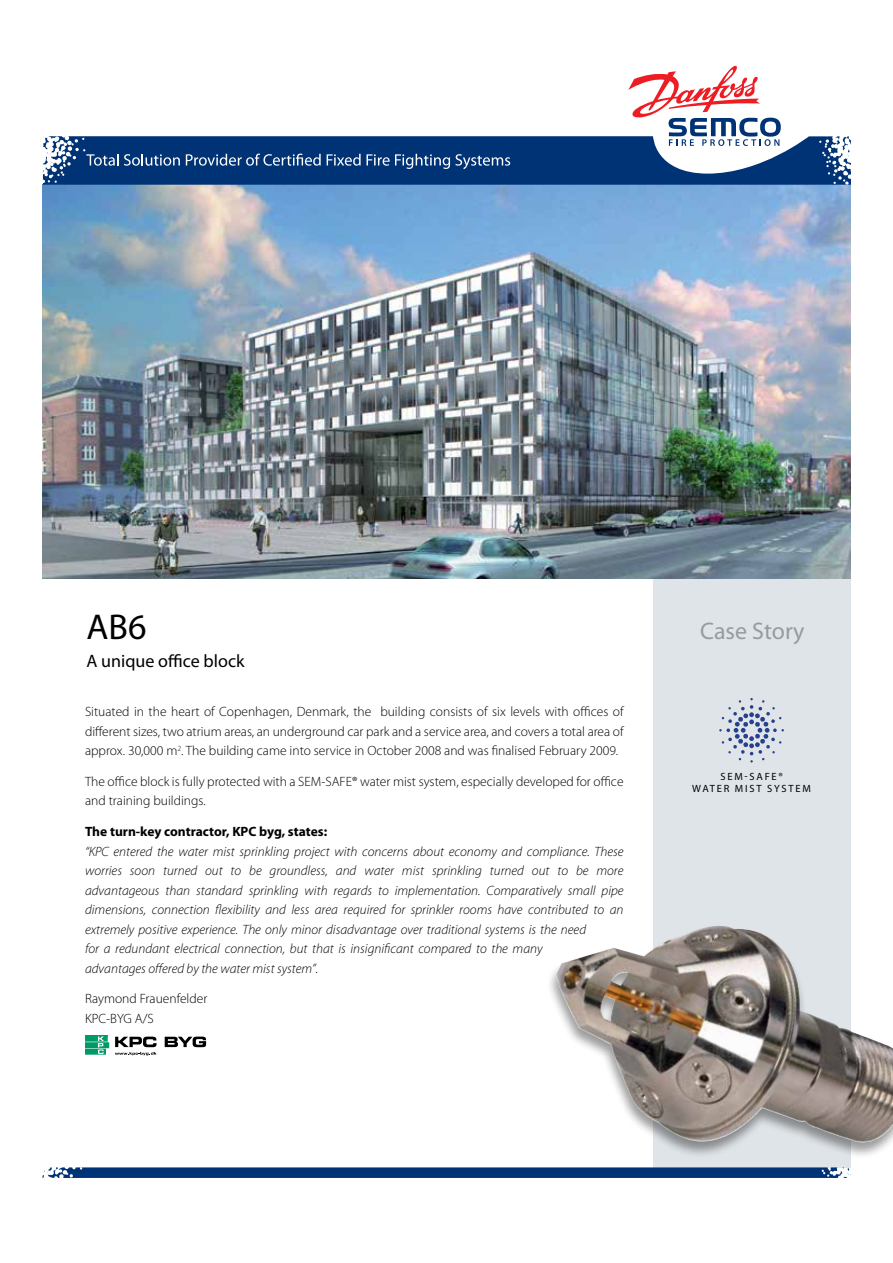
<style>
.page{position:relative;width:893px;height:1263px;background:#fff}
.page>*{position:absolute;margin:0;border:0;box-sizing:border-box;transform-origin:0 0}
.t1{font:36px "Myriad Pro";color:#000}
.t2{font:24px "Myriad Pro";color:#949ca1}
.t3{font:18px "Myriad Pro";color:#000}
.t4{font:italic 300 13.5px/19.5px "Myriad Pro";color:#000}
.t5{font:300 13.5px/19.5px "Myriad Pro";color:#000}
.t6{font:700 13.5px "Myriad Pro";color:#000}
.t7{font:10.5px/12px "Myriad Pro";letter-spacing:.17em;color:#000;text-align:center}
</style>
<div class="page">
<div style="left:653px;top:578px;width:198px;height:589px;background:#dfe4e8"></div>
<img style="left:43px;top:185px;width:808px;height:393px">
<svg style="left:165px;top:1036px;width:41px;height:11px"></svg>
<svg style="left:115px;top:1036px;width:42px;height:19px"></svg>
<svg style="left:85px;top:1035px;width:24px;height:20px"></svg>
<svg style="left:43px;top:65px;width:808px;height:120px"></svg>
<svg style="left:43px;top:1167px;width:808px;height:11px;background:#154380"></svg>
<svg style="left:719px;top:698px;width:65px;height:64px"></svg>
<div style="left:546px;top:925px;width:347px;height:235px;background:#000;opacity:.4"></div>
<img style="left:652px;top:926px;width:67px;height:24px">
<h1 class="t1" style="left:86px;top:605px;width:62px">AB6</h1>
<h3 class="t3" style="left:86px;top:650px;width:160px">A unique office block</h3>
<p class="t5" style="left:85px;top:702px;width:540px;text-align:justify">Situated in the heart of Copenhagen, Denmark, the building consists of six levels with offices of different sizes, two atrium areas, an underground car park and a service area, and covers a total area of approx. 30,000 m<sup>2</sup>. The building came into service in October 2008 and was finalised February 2009.</p>
<p class="t5" style="left:85px;top:772px;width:540px">The office block is fully protected with a SEM-SAFE® water mist system, especially developed for office and training buildings.</p>
<p class="t6" style="left:85px;top:823px;width:244px">The turn-key contractor, KPC byg, states:</p>
<p class="t4" style="left:85px;top:841px;width:540px">“KPC entered the water mist sprinkling project with concerns about economy and compliance. These worries soon turned out to be groundless, and water mist sprinkling turned out to be more advantageous than standard sprinkling with regards to implementation. Comparatively small pipe dimensions, connection flexibility and less area required for sprinkler rooms have contributed to an extremely positive experience. The only minor disadvantage over traditional systems is the need<br>for a redundant electrical connection, but that is insignificant compared to the many<br>advantages offered by the water mist system”.</p>
<p class="t5" style="left:85px;top:989px;width:124px">Raymond Frauenfelder<br>KPC-BYG A/S</p>
<h2 class="t2" style="left:700px;top:616px;width:106px">Case Story</h2>
<p class="t7" style="left:692px;top:770px;width:120px">SEM-SAFE®<br>WATER MIST SYSTEM</p>
</div>
